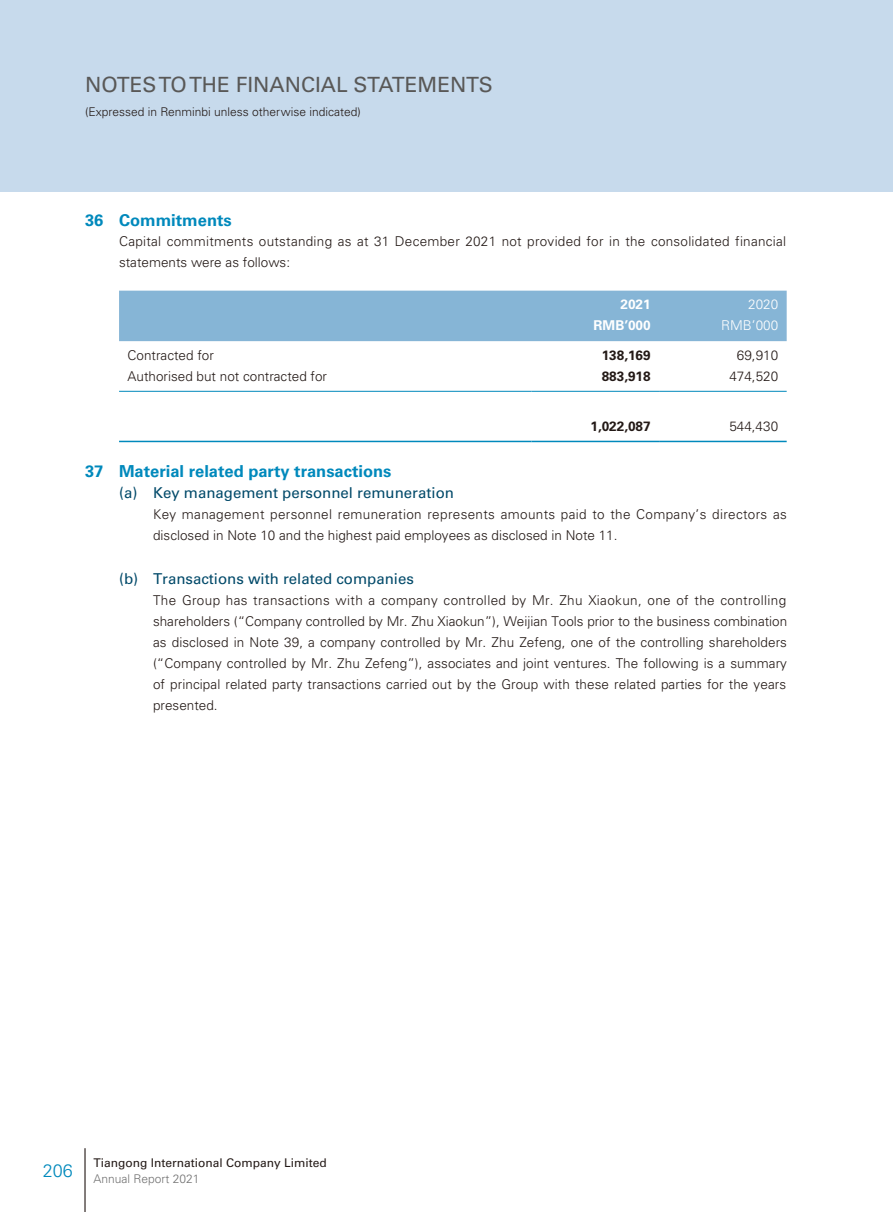
<style>
.page{position:relative;width:893px;height:1212px;background:#fff}
.page>*{position:absolute;margin:0;border:0;box-sizing:border-box;transform-origin:0 0}
.t1{font:21px "Univers LT Std";color:#595857}
.t2{font:300 18px "Univers LT Std";color:#0089bc}
.t3{font:700 16.5px "Univers LT Std";color:#0089bc}
.t4{font:15px "Univers LT Std";color:#004969}
.t5{font:300 13.5px/21px "Univers LT Std";letter-spacing:.005em;color:#231916}
.t6{font:300 13.5px/21px "Univers LT Std";letter-spacing:.025em;color:#231916}
.t7{font:700 13.5px "Univers LT Std";color:#231916}
.t8{font:700 13.5px "Univers LT Std";color:#fff}
.t9{font:300 13.5px "Univers LT Std";color:#fff}
.t10{font:300 12px "Univers LT Std";color:#231916}
.t11{font:12px "Univers LT Std";color:#231916}
.t12{font:300 12px "Univers LT Std";color:#727272}
</style>
<div class="page">
<div style="left:0;top:0;width:893px;height:191px;background:#c7daec"></div>
<hr style="left:84px;top:1148px;width:2px;height:64px;background:#231916">
<div style="left:119px;top:291px;width:668px;height:50px;background:#86b5d6"></div>
<hr style="left:119px;top:391px;width:412px;height:1px;background:#0089bc">
<hr style="left:531px;top:391px;width:128px;height:1px;background:#0089bc">
<hr style="left:659px;top:391px;width:128px;height:1px;background:#0089bc">
<hr style="left:119px;top:441px;width:412px;height:1px;background:#0089bc">
<hr style="left:531px;top:441px;width:128px;height:1px;background:#0089bc">
<hr style="left:659px;top:441px;width:128px;height:1px;background:#0089bc">
<h1 class="t1" style="left:85px;top:72px;width:409px">NOTES TO THE FINANCIAL STATEMENTS</h1>
<p class="t10" style="left:85px;top:105px;width:277px">(Expressed in Renminbi unless otherwise indicated)</p>
<p class="t3" style="left:85px;top:211px;width:148px">36 Commitments</p>
<p class="t5" style="left:119px;top:231px;width:669px">Capital commitments outstanding as at 31 December 2021 not provided for in the consolidated financial statements were as follows:</p>
<p class="t8" style="left:621px;top:297px;width:32px">2021</p>
<p class="t9" style="left:748px;top:296px;width:32px">2020</p>
<p class="t8" style="left:594px;top:318px;width:59px">RMB’000</p>
<p class="t9" style="left:721px;top:317px;width:59px">RMB’000</p>
<p class="t5" style="left:128px;top:345px;width:88px">Contracted for</p>
<p class="t7" style="left:602px;top:347px;width:50px">138,169</p>
<p class="t5" style="left:737px;top:345px;width:43px">69,910</p>
<p class="t5" style="left:128px;top:366px;width:201px">Authorised but not contracted for</p>
<p class="t7" style="left:602px;top:368px;width:50px">883,918</p>
<p class="t5" style="left:729px;top:366px;width:50px">474,520</p>
<p class="t7" style="left:591px;top:419px;width:62px">1,022,087</p>
<p class="t5" style="left:729px;top:416px;width:50px">544,430</p>
<p class="t3" style="left:85px;top:461px;width:308px">37 Material related party transactions</p>
<p class="t4" style="left:119px;top:484px;width:336px">(a) Key management personnel remuneration</p>
<p class="t6" style="left:153px;top:504px;width:635px">Key management personnel remuneration represents amounts paid to the Company’s directors as disclosed in Note 10 and the highest paid employees as disclosed in Note 11.</p>
<p class="t4" style="left:119px;top:569px;width:296px">(b) Transactions with related companies</p>
<p class="t5" style="left:153px;top:590px;width:636px;text-align:justify">The Group has transactions with a company controlled by Mr. Zhu Xiaokun, one of the controlling shareholders (“Company controlled by Mr. Zhu Xiaokun”), Weijian Tools prior to the business combination as disclosed in Note 39, a company controlled by Mr. Zhu Zefeng, one of the controlling shareholders (“Company controlled by Mr. Zhu Zefeng”), associates and joint ventures. The following is a summary of principal related party transactions carried out by the Group with these related parties for the years presented.</p>
<h2 class="t2" style="left:43px;top:1159px;width:32px">206</h2>
<p class="t11" style="left:94px;top:1155px;width:235px">Tiangong International Company Limited</p>
<p class="t12" style="left:94px;top:1172px;width:108px">Annual Report 2021</p>
</div>
